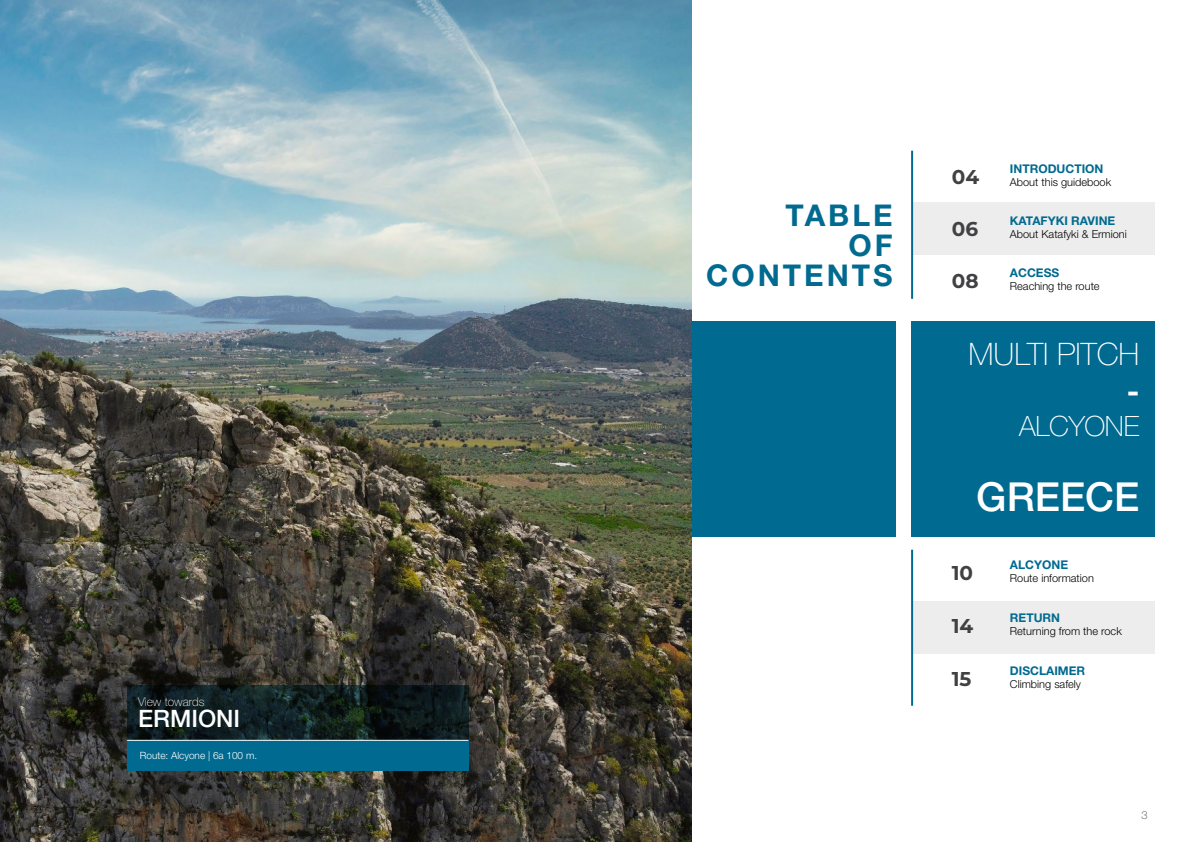
<style>
.page{position:relative;width:1191px;height:842px;background:#fff}
.page>*{position:absolute;margin:0;border:0;box-sizing:border-box;transform-origin:0 0}
.t1{font:500 40px "Helvetica Neue LT Std";color:#fff}
.t2{font:100 31px "Helvetica Neue LT Std";color:#fff}
.t3{font:700 31px "Helvetica Neue LT Std";color:#fff}
.t4{font:700 30px/30px "Helvetica Neue LT Std";letter-spacing:.1em;color:#006a90;text-align:right}
.t5{font:100 28px "Helvetica Neue LT Std";letter-spacing:-.01em;color:#fff}
.t6{font:500 24px "Helvetica Neue LT Std";color:#fff}
.t7{font:700 20px "Montserrat";color:#414042}
.t8{font:700 12px "Helvetica Neue LT Std";color:#006a90}
.t9{font:100 12px "Helvetica Neue LT Std";color:#fff}
.t10{font:300 11px "Helvetica Neue LT Std";color:#000}
.t11{font:100 11px "Helvetica Neue LT Std";color:#2e333c}
.t12{font:300 10px "Helvetica Neue LT Std";color:#fff}
</style>
<div class="page">
<img style="left:0;top:0;width:692px;height:842px">
<svg style="left:127px;top:685px;width:341px;height:55px"></svg>
<div style="left:127px;top:740px;width:341px;height:31px;background:#006a90"></div>
<hr style="left:127px;top:740px;width:341px;height:1px;background:#fff">
<div style="left:912px;top:203px;width:242px;height:52px;background:#ededee"></div>
<div style="left:692px;top:321px;width:203px;height:216px;background:#006a90"></div>
<div style="left:911px;top:321px;width:243px;height:216px;background:#006a90"></div>
<hr style="left:911px;top:151px;width:2px;height:148px;background:#006a90">
<div style="left:912px;top:602px;width:242px;height:52px;background:#ededee"></div>
<hr style="left:911px;top:550px;width:2px;height:156px;background:#006a90">
<p class="t9" style="left:138px;top:695px;width:68px">View towards</p>
<h3 class="t6" style="left:138px;top:704px;width:104px">ERMIONI</h3>
<p class="t12" style="left:140px;top:749px;width:119px">Route: Alcyone | 6a 100 m.</p>
<h3 class="t4" style="left:706px;top:200px;width:188px">TABLE<br>OF<br>CONTENTS</h3>
<h3 class="t7" style="left:951px;top:163px;width:29px">04</h3>
<p class="t8" style="left:1010px;top:161px;width:95px">INTRODUCTION</p>
<p class="t10" style="left:1010px;top:176px;width:103px">About this guidebook</p>
<h3 class="t7" style="left:951px;top:215px;width:28px">06</h3>
<p class="t8" style="left:1010px;top:213px;width:107px">KATAFYKI RAVINE</p>
<p class="t10" style="left:1010px;top:227px;width:118px">About Katafyki &amp; Ermioni</p>
<h3 class="t7" style="left:951px;top:266px;width:28px">08</h3>
<p class="t8" style="left:1010px;top:265px;width:51px">ACCESS</p>
<p class="t10" style="left:1010px;top:279px;width:91px">Reaching the route</p>
<h2 class="t2" style="left:968px;top:336px;width:172px">MULTI PITCH</h2>
<h2 class="t3" style="left:1126px;top:372px;width:14px">-</h2>
<h3 class="t5" style="left:1019px;top:410px;width:122px">ALCYONE</h3>
<h1 class="t1" style="left:976px;top:472px;width:164px">GREECE</h1>
<h3 class="t7" style="left:951px;top:559px;width:23px">10</h3>
<p class="t8" style="left:1010px;top:557px;width:60px">ALCYONE</p>
<p class="t10" style="left:1010px;top:571px;width:85px">Route information</p>
<h3 class="t7" style="left:951px;top:612px;width:23px">14</h3>
<p class="t8" style="left:1010px;top:610px;width:52px">RETURN</p>
<p class="t10" style="left:1010px;top:624px;width:113px">Returning from the rock</p>
<h3 class="t7" style="left:951px;top:665px;width:21px">15</h3>
<p class="t8" style="left:1010px;top:664px;width:77px">DISCLAIMER</p>
<p class="t10" style="left:1010px;top:678px;width:73px">Climbing safely</p>
<p class="t11" style="left:1141px;top:809px;width:8px">3</p>
</div>
